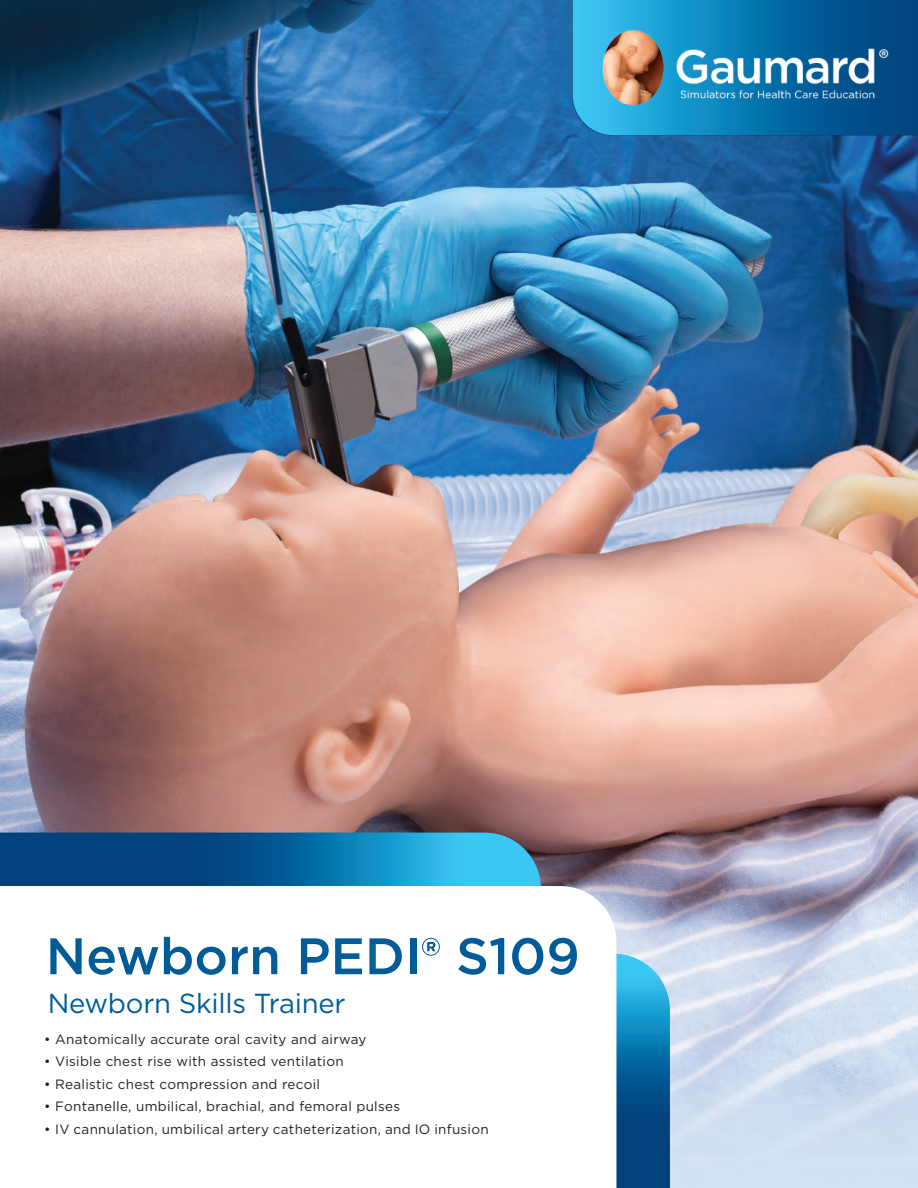
<style>
.page{position:relative;width:918px;height:1188px;background:#fff}
.page>*{position:absolute;margin:0;border:0;box-sizing:border-box;transform-origin:0 0}
.t1{font:500 51.3px "Gotham";color:#005c98}
.t2{font:27.45px "Gotham";letter-spacing:-.01em;color:#005c98}
.t3{font:13.5px "Gotham";letter-spacing:.02em;color:#231f20}
</style>
<div class="page">
<img style="left:0;top:0;width:918px;height:1188px">
<svg style="left:573px;top:0;width:345px;height:135px;background:#127db4"></svg>
<img style="left:596px;top:26px;width:298px;height:85px">
<svg style="left:0;top:833px;width:541px;height:53px;background:#116da3"></svg>
<svg style="left:616px;top:954px;width:54px;height:234px;background:#1c76aa"></svg>
<svg style="left:0;top:886px;width:616px;height:302px"></svg>
<p class="t1" style="left:46px;top:923px;width:536px">Newborn PEDI® S109</p>
<p class="t2" style="left:48px;top:986px;width:299px">Newborn Skills Trainer</p>
<p class="t3" style="left:44px;top:1031px;width:324px">• Anatomically accurate oral cavity and airway</p>
<p class="t3" style="left:44px;top:1053px;width:301px">• Visible chest rise with assisted ventilation</p>
<p class="t3" style="left:44px;top:1076px;width:277px">• Realistic chest compression and recoil</p>
<p class="t3" style="left:44px;top:1098px;width:357px">• Fontanelle, umbilical, brachial, and femoral pulses</p>
<p class="t3" style="left:44px;top:1121px;width:446px">• IV cannulation, umbilical artery catheterization, and IO infusion</p>
</div>
